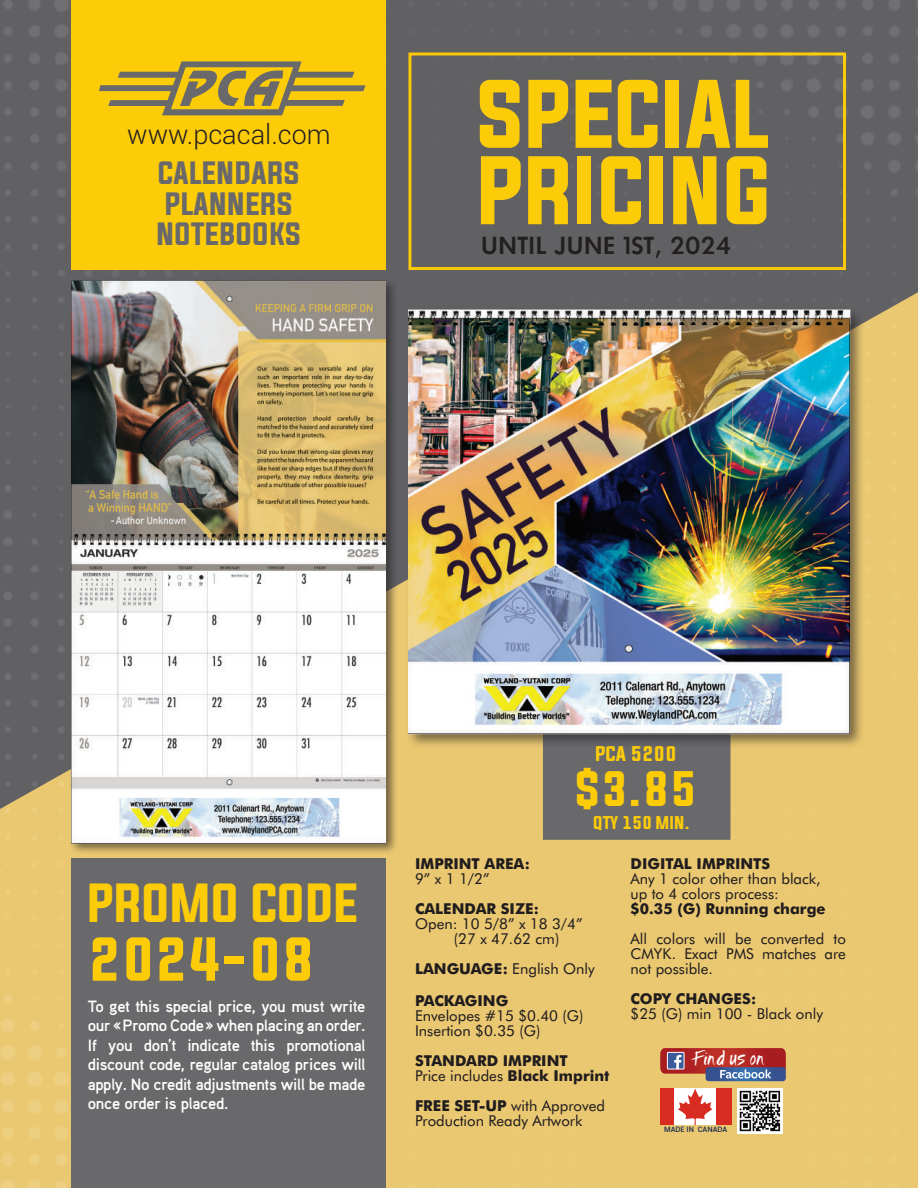
<style>
.page{position:relative;width:918px;height:1188px;background:#fff}
.page>*{position:absolute;margin:0;border:0;box-sizing:border-box;transform-origin:0 0}
.t1{font:82.35px/76.3px "Evogria";color:#fdcc09}
.t2{font:52.5px "Evogria";color:#fdcc09}
.t3{font:46.5px "Evogria";color:#fdcc09}
.t4{font:42.15px "Evogria";color:#fdcc09}
.t5{font:27.3px/30.8px "Evogria";letter-spacing:.01em;color:#69696c;text-align:center}
.t6{font:300 27px "Roboto";color:#231f20}
.t7{font:22.5px "Cg Futura Maxi De";color:#231f20}
.t8{font:18px "Evogria";color:#fdcc09}
.t9{font:300 17.7px "Ignitethe";letter-spacing:.02em;color:#fff}
.t10{font:700 16.35px/19.5px "Aaux Pro";letter-spacing:-.02em;color:#fff;text-align:justify}
.t11{font:15.6px "Evogria";color:#fdcc09}
.t12{font:15px/15px "Futura BT";color:#231f20}
.t13{font:700 15px/32.1px "Futura BT";color:#231f20}
.t14{font:500 7.5px "Roboto";color:#1b2b55}
.s1{font-weight:400}
.s2{font-weight:700}
</style>
<div class="page">
<img style="left:0;top:0;width:918px;height:1188px">
<div style="left:69px;top:278px;width:329px;height:577px;background:#231f20;opacity:.6"></div>
<img style="left:72px;top:280px;width:314px;height:565px">
<div style="left:72px;top:0;width:314px;height:270px;background:#fdcc09"></div>
<div style="left:660px;top:1088px;width:71px;height:36px;background:#fff"></div>
<svg style="left:678px;top:1089px;width:35px;height:35px"></svg>
<div style="left:717px;top:1088px;width:14px;height:36px;background:#d82b22"></div>
<div style="left:660px;top:1088px;width:14px;height:36px;background:#d82b22"></div>
<img style="left:737px;top:1089px;width:45px;height:45px">
<svg style="left:660px;top:1048px;width:126px;height:33px;background:#9b5259"></svg>
<div style="left:72px;top:859px;width:314px;height:329px;background:#69696c"></div>
<svg style="left:99px;top:61px;width:267px;height:54px"></svg>
<div style="left:543px;top:725px;width:187px;height:115px;background:#69696c"></div>
<div style="left:405px;top:306px;width:460px;height:442px;background:#231f20;opacity:.6"></div>
<img style="left:408px;top:309px;width:443px;height:426px">
<h3 class="t6" style="left:127px;top:116px;width:205px">www.pcacal.com</h3>
<h3 class="t5" style="left:157px;top:159px;width:146px">CALENDARS<br>PLANNERS<br>NOTEBOOKS</h3>
<h1 class="t1" style="left:478px;top:80px;width:296px">SPECIAL<br>PRICING</h1>
<h3 class="t7" style="left:481px;top:232px;width:252px">UNTIL JUNE 1ST, 2024</h3>
<h3 class="t3" style="left:88px;top:870px;width:272px">PROMO CODE</h3>
<h2 class="t2" style="left:88px;top:922px;width:229px">2024-08</h2>
<p class="t10" style="left:88px;top:996px;width:279px">To get this special price, you must write our «Promo Code» when placing an order.<br>If you don’t indicate this promotional discount code, regular catalog prices will apply. No credit adjustments will be made once order is placed.</p>
<p class="t8" style="left:595px;top:741px;width:83px">PCA 5200</p>
<h3 class="t4" style="left:575px;top:759px;width:123px">$3.85</h3>
<p class="t11" style="left:594px;top:811px;width:98px">QTY 150 MIN.</p>
<p class="t13" style="left:415px;top:848px;width:116px">IMPRINT AREA:</p>
<p class="t12" style="left:415px;top:871px;width:76px">9” x 1 1/2”</p>
<p class="t13" style="left:415px;top:893px;width:126px">CALENDAR SIZE:</p>
<p class="t12" style="left:454px;top:916px;width:130px;text-indent:-39px">Open: 10 5/8” x 18 3/4” (27 x 47.62 cm)</p>
<p class="t13" style="left:415px;top:953px;width:181px">LANGUAGE: <span class="s1">English Only<br></span>PACKAGING</p>
<p class="t12" style="left:415px;top:1008px;width:170px">Envelopes #15 $0.40 (G)<br>Insertion $0.35 (G)</p>
<p class="t13" style="left:415px;top:1053px;width:196px;line-height:15px">STANDARD IMPRINT<br><span class="s1">Price includes</span> Black Imprint</p>
<p class="t12" style="left:415px;top:1098px;width:192px"><span class="s2">FREE SET-UP</span> with Approved<br>Production Ready Artwork</p>
<p class="t13" style="left:631px;top:848px;width:141px">DIGITAL IMPRINTS</p>
<p class="t12" style="left:631px;top:871px;width:192px">Any 1 color other than black, up to 4 colors process:</p>
<p class="t13" style="left:631px;top:893px;width:197px">$0.35 (G) Running charge</p>
<p class="t12" style="left:631px;top:931px;width:217px;text-align:justify">All colors will be converted to CMYK. Exact PMS matches are not possible.</p>
<p class="t13" style="left:631px;top:983px;width:127px">COPY CHANGES:</p>
<p class="t12" style="left:631px;top:1006px;width:194px">$25 (G) min 100 - Black only</p>
<p class="t9" style="left:691px;top:1048px;width:76px">Find us on</p>
<p class="t14" style="left:664px;top:1124px;width:64px">MADE IN CANADA</p>
</div>
